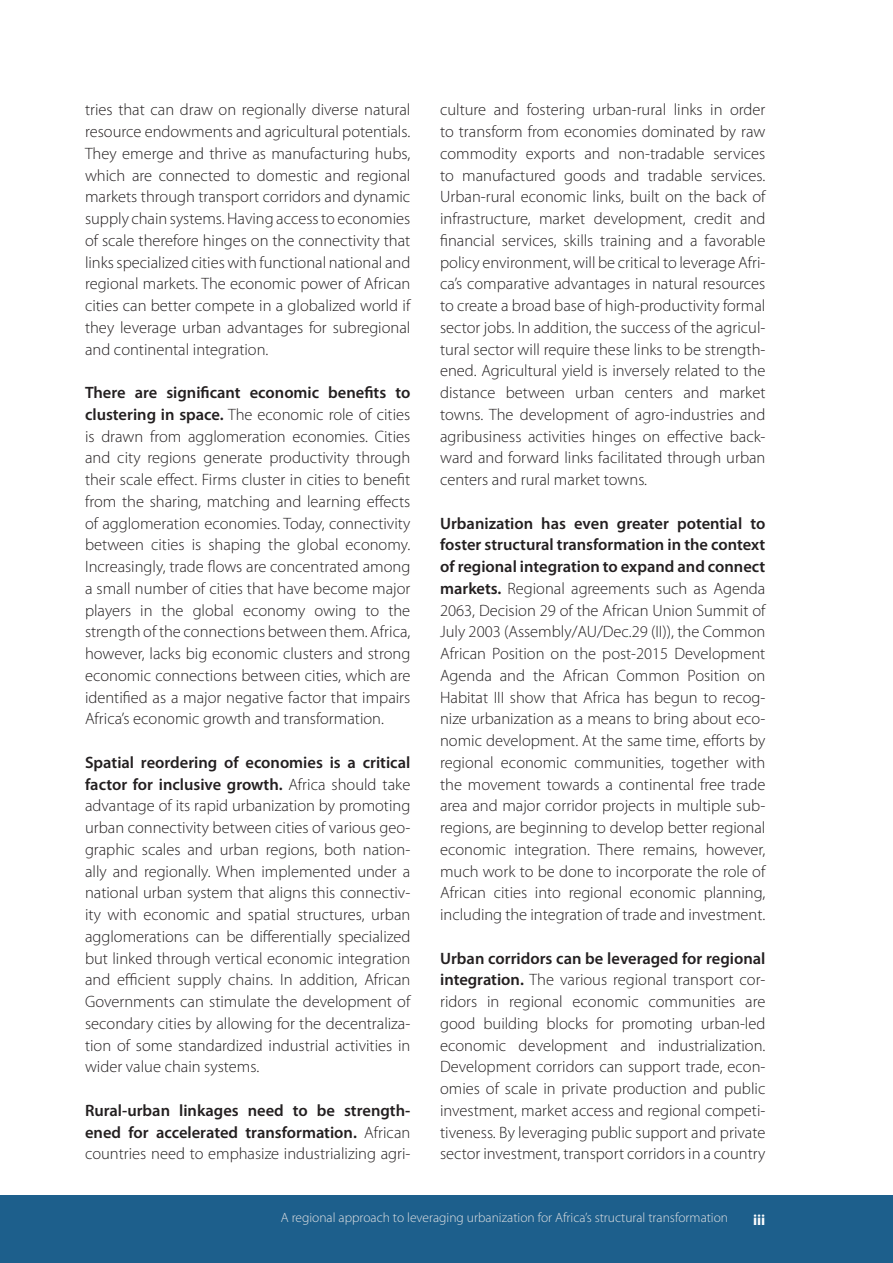
<style>
.page{position:relative;width:893px;height:1263px;background:#fff}
.page>*{position:absolute;margin:0;border:0;box-sizing:border-box;transform-origin:0 0}
._01_BodyText{font:300 16.5px/21.8px "Myriad Pro";color:#231f20;text-align:justify}
._01_BodyText-2{font:600 16.5px/21.8px "Myriad Pro";color:#231f20;text-align:justify}
.t1{font:700 15px "Myriad Pro";color:#fff}
.t2{font:300 13.5px "Myriad Pro";color:#e0e1e3}
.s1{font-weight:600}
.s2{font-weight:300}
</style>
<div class="page">
<div style="left:0;top:1196px;width:893px;height:67px;background:#1d5f8c"></div>
<p class="_01_BodyText" style="left:85px;top:99px;width:327px">tries that can draw on regionally diverse natural resource endowments and agricultural potentials.<br>They emerge and thrive as manufacturing hubs, which are connected to domestic and regional markets through transport corridors and dynamic supply chain systems. Having access to economies of scale therefore hinges on the connectivity that links specialized cities with functional national and regional markets. The economic power of African cities can better compete in a globalized world if they leverage urban advantages for subregional and continental integration.</p>
<p class="_01_BodyText" style="left:85px;top:382px;width:327px"><span class="s1">There are significant economic benefits to clustering in space.</span> The economic role of cities is drawn from agglomeration economies. Cities and city regions generate productivity through their scale effect. Firms cluster in cities to benefit from the sharing, matching and learning effects of agglomeration economies. Today, connectivity between cities is shaping the global economy.<br>Increasingly, trade flows are concentrated among a small number of cities that have become major players in the global economy owing to the strength of the connections between them. Africa, however, lacks big economic clusters and strong economic connections between cities, which are identified as a major negative factor that impairs Africa’s economic growth and transformation.</p>
<p class="_01_BodyText" style="left:85px;top:751px;width:327px"><span class="s1">Spatial reordering of economies is a critical factor for inclusive growth.</span> Africa should take advantage of its rapid urbanization by promoting urban connectivity between cities of various geo&shy;graphic scales and urban regions, both nation&shy;ally and regionally. When implemented under a national urban system that aligns this connectiv&shy;ity with economic and spatial structures, urban agglomerations can be differentially specialized but linked through vertical economic integration and efficient supply chains. In addition, African Governments can stimulate the development of secondary cities by allowing for the decentraliza&shy;tion of some standardized industrial activities in wider value chain systems.</p>
<p class="_01_BodyText-2" style="left:85px;top:1099px;width:327px">Rural-urban linkages need to be strength&shy;ened for accelerated transformation. <span class="s2">African countries need to emphasize industrializing agri-</span></p>
<p class="_01_BodyText" style="left:440px;top:99px;width:327px">culture and fostering urban-rural links in order to transform from economies dominated by raw commodity exports and non-tradable services to manufactured goods and tradable services.<br>Urban-rural economic links, built on the back of infrastructure, market development, credit and financial services, skills training and a favorable policy environment, will be critical to leverage Afri&shy;ca’s comparative advantages in natural resources to create a broad base of high-productivity formal sector jobs. In addition, the success of the agricul&shy;tural sector will require these links to be strength&shy;ened. Agricultural yield is inversely related to the distance between urban centers and market towns. The development of agro-industries and agribusiness activities hinges on effective back&shy;ward and forward links facilitated through urban centers and rural market towns.</p>
<p class="_01_BodyText" style="left:440px;top:512px;width:327px"><span class="s1">Urbanization has even greater potential to foster structural transformation in the context of regional integration to expand and connect markets.</span> Regional agreements such as Agenda 2063, Decision 29 of the African Union Summit of July 2003 (Assembly/AU/Dec.29 (II)), the Common African Position on the post-2015 Development Agenda and the African Common Position on Habitat III show that Africa has begun to recog&shy;nize urbanization as a means to bring about eco&shy;nomic development. At the same time, efforts by regional economic communities, together with the movement towards a continental free trade area and major corridor projects in multiple sub&shy;regions, are beginning to develop better regional economic integration. There remains, however, much work to be done to incorporate the role of African cities into regional economic planning, including the integration of trade and investment.</p>
<p class="_01_BodyText" style="left:440px;top:947px;width:327px"><span class="s1">Urban corridors can be leveraged for regional integration.</span> The various regional transport cor&shy;ridors in regional economic communities are good building blocks for promoting urban-led economic development and industrialization.<br>Development corridors can support trade, econ&shy;omies of scale in private production and public investment, market access and regional competi&shy;tiveness. By leveraging public support and private sector investment, transport corridors in a country</p>
<p class="t2" style="left:281px;top:1210px;width:449px">A regional approach to leveraging urbanization for Africa’s structural transformation</p>
<p class="t1" style="left:753px;top:1210px;width:14px">iii</p>
</div>
